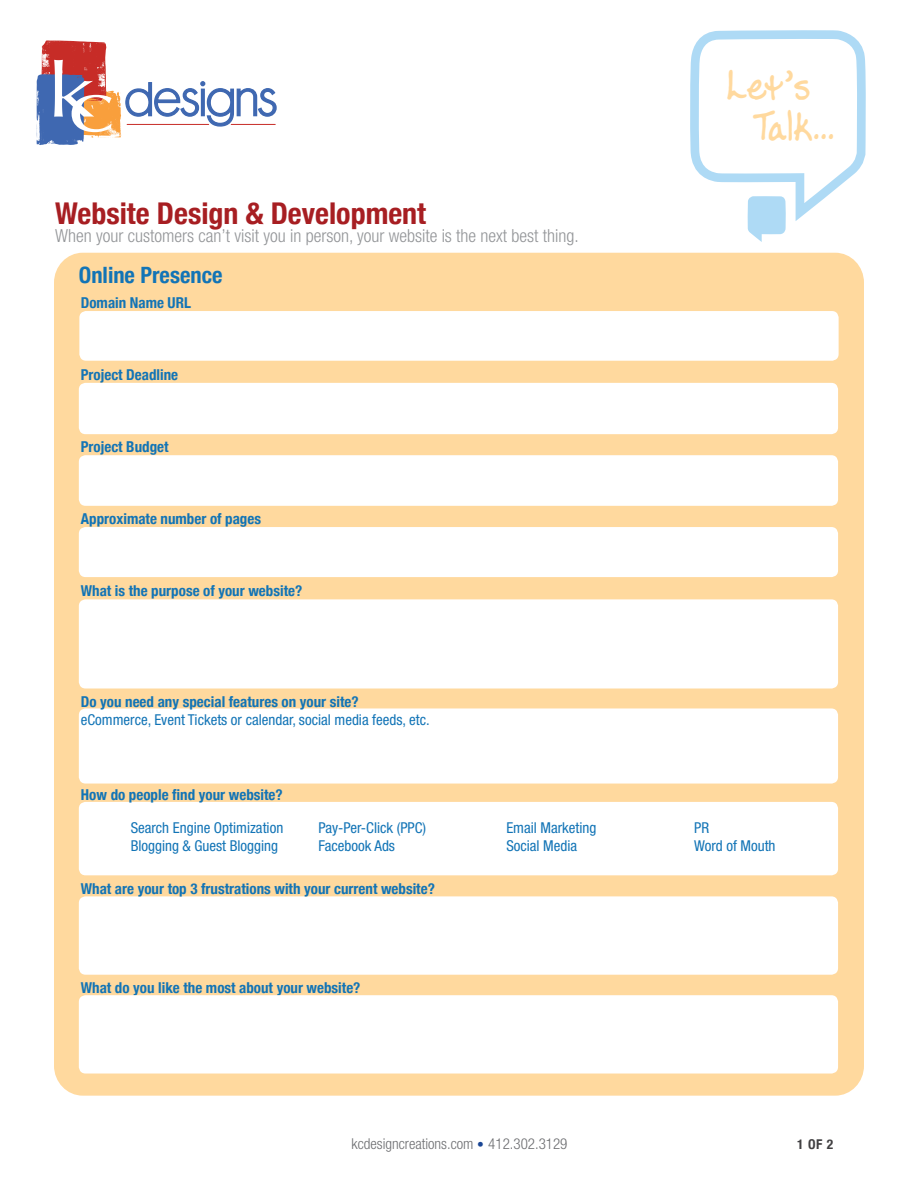
<style>
.page{position:relative;width:918px;height:1188px;background:#fff}
.page>*{position:absolute;margin:0;border:0;box-sizing:border-box;transform-origin:0 0}
.t1{font:49.95px/41px "Ladylike BB";letter-spacing:-.025em;color:#ffd99e;text-align:center}
.t2{font:700 condensed 30px "Helvetica Neue";color:#a71e22}
.t3{font:700 condensed 22.5px "Helvetica Neue";color:#1274b6}
.t4{font:300 condensed 18px "Helvetica Neue";color:#939598}
.t5{font:700 condensed 15px "Helvetica Neue";color:#1274b6}
.t6{font:condensed 15px/18px "Helvetica Neue";color:#1274b6}
.t7{font:300 condensed 15px "Helvetica Neue";color:#6d6e71}
.t8{font:700 condensed 13.5px "Helvetica Neue";color:#414042}
.s1{font-weight:700;font-size:13.5px;color:#1a4695}
</style>
<div class="page">
<div style="left:54px;top:253px;width:810px;height:843px;background:#ffd99e;border-radius:29px"></div>
<svg style="left:690px;top:30px;width:176px;height:212px"></svg>
<div style="left:79px;top:311px;width:760px;height:50px;background:#fff;border-radius:7px"></div>
<div style="left:79px;top:383px;width:759px;height:51px;background:#fff;border-radius:7px"></div>
<div style="left:79px;top:455px;width:759px;height:51px;background:#fff;border-radius:7px"></div>
<div style="left:79px;top:527px;width:759px;height:50px;background:#fff;border-radius:7px"></div>
<div style="left:79px;top:599px;width:759px;height:90px;background:#fff;border-radius:7px"></div>
<div style="left:79px;top:708px;width:759px;height:76px;background:#fff;border-radius:7px"></div>
<div style="left:79px;top:802px;width:759px;height:73px;background:#fff;border-radius:7px"></div>
<div style="left:79px;top:896px;width:759px;height:79px;background:#fff;border-radius:7px"></div>
<div style="left:79px;top:995px;width:759px;height:79px;background:#fff;border-radius:7px"></div>
<svg style="left:37px;top:40px;width:240px;height:105px"></svg>
<h2 class="t2" style="left:55px;top:188px;width:372px">Website Design &amp; Development</h2>
<p class="t4" style="left:55px;top:225px;width:525px">When your customers can’t visit you in person, your website is the next best thing.</p>
<h3 class="t3" style="left:79px;top:256px;width:145px">Online Presence</h3>
<p class="t5" style="left:81px;top:291px;width:112px">Domain Name URL</p>
<p class="t5" style="left:81px;top:363px;width:99px">Project Deadline</p>
<p class="t5" style="left:81px;top:435px;width:89px">Project Budget</p>
<p class="t5" style="left:81px;top:507px;width:182px">Approximate number of pages</p>
<p class="t5" style="left:81px;top:579px;width:223px">What is the purpose of your website?</p>
<p class="t5" style="left:81px;top:689px;width:279px">Do you need any special features on your site?</p>
<p class="t6" style="left:81px;top:710px;width:350px">eCommerce, Event Tickets or calendar, social media feeds, etc.</p>
<p class="t5" style="left:81px;top:783px;width:203px">How do people find your website?</p>
<h1 class="t1" style="left:726px;top:69px;width:110px">Let’s<br>Talk...</h1>
<p class="t6" style="left:131px;top:819px;width:154px">Search Engine Optimization<br>Blogging &amp; Guest Blogging</p>
<p class="t6" style="left:319px;top:819px;width:109px">Pay-Per-Click (PPC)<br>Facebook Ads</p>
<p class="t6" style="left:506px;top:819px;width:91px">Email Marketing<br>Social Media</p>
<p class="t6" style="left:694px;top:819px;width:83px">PR<br>Word of Mouth</p>
<p class="t5" style="left:81px;top:876px;width:356px">What are your top 3 frustrations with your current website?</p>
<p class="t5" style="left:81px;top:975px;width:281px">What do you like the most about your website?</p>
<p class="t7" style="left:352px;top:1135px;width:217px">kcdesigncreations.com <span class="s1">•</span> 412.302.3129</p>
<p class="t8" style="left:797px;top:1133px;width:38px">1 OF 2</p>
</div>
